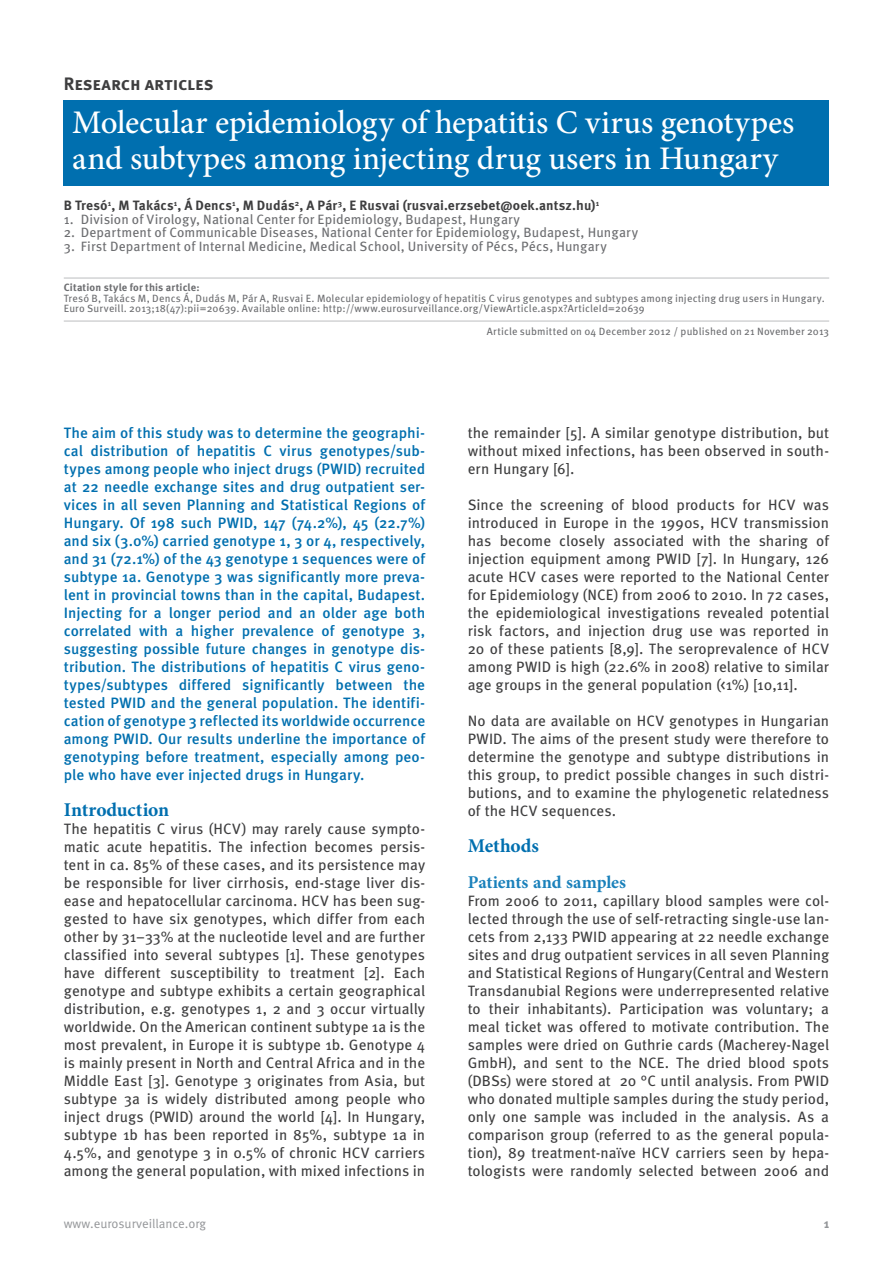
<style>
.page{position:relative;width:893px;height:1263px;background:#fff}
.page>*{position:absolute;margin:0;border:0;box-sizing:border-box;transform-origin:0 0}
.t1{font:500 33px/36px "Minion Pro";letter-spacing:-.005em;color:#fff}
.t2{font:700 19.5px "Minion Pro";color:#006faf}
.t3{font:700 18px "Minion Pro";letter-spacing:-.01em;color:#1a81bb}
.t4{font:700 18px "Meta Pro";color:#3e3e3f}
.t5{font:15px/18px "Meta Pro";letter-spacing:.005em;color:#3e3e3f;text-align:justify}
.t6{font:500 15px/18px "Meta Pro";color:#006faf;text-align:justify}
.t7{font:13.5px "Meta Pro";letter-spacing:.01em;color:#6c6d70}
.t8{font:700 13.5px "Meta Pro";letter-spacing:.005em;color:#3e3e3f}
.t9{font:12.75px "Meta Pro";color:#939598}
.t10{font:700 12.75px "Meta Pro";color:#939598}
.t11{font:10.5px/10.5px "Meta Pro";letter-spacing:.015em;color:#6c6d70}
.t12{font:700 10.5px "Meta Pro";letter-spacing:.015em;color:#6c6d70}
</style>
<div class="page">
<hr style="left:64px;top:278px;width:765px;height:1px;background:#bcbdc0">
<hr style="left:64px;top:321px;width:765px;height:1px;background:#bcbdc0">
<div style="left:64px;top:100px;width:765px;height:86px;background:#006faf"></div>
<p class="t4" style="left:64px;top:72px;width:151px">Research articles</p>
<h1 class="t1" style="left:72px;top:104px;width:724px">Molecular epidemiology of hepatitis C virus genotypes and subtypes among injecting drug users in Hungary</h1>
<p class="t8" style="left:64px;top:197px;width:537px">B Tresó<sup>1</sup>, M Takács<sup>1</sup>, Á Dencs<sup>1</sup>, M Dudás<sup>2</sup>, A Pár<sup>3</sup>, E Rusvai (rusvai.erzsebet@oek.antsz.hu)<sup>1</sup></p>
<p class="t7" style="left:64px;top:211px;width:458px">1. Division of Virology, National Center for Epidemiology, Budapest, Hungary</p>
<p class="t7" style="left:64px;top:224px;width:576px">2. Department of Communicable Diseases, National Center for Epidemiology, Budapest, Hungary</p>
<p class="t7" style="left:64px;top:238px;width:545px">3. First Department of Internal Medicine, Medical School, University of Pécs, Pécs, Hungary</p>
<p class="t12" style="left:64px;top:281px;width:137px">Citation style for this article:</p>
<p class="t11" style="left:64px;top:293px;width:763px">Tresó B, Takács M, Dencs Á, Dudás M, Pár A, Rusvai E. Molecular epidemiology of hepatitis C virus genotypes and subtypes among injecting drug users in Hungary.<br>Euro Surveill. 2013;18(47):pii=20639. Available online: http://www.eurosurveillance.org/ViewArticle.aspx?ArticleId=20639</p>
<p class="t11" style="left:487px;top:327px;width:344px">Article submitted on 04 December 2012 / published on 21 November 2013</p>
<p class="t6" style="left:64px;top:424px;width:363px">The aim of this study was to determine the geographi&shy;cal distribution of hepatitis C virus genotypes/sub&shy;types among people who inject drugs (PWID) recruited at 22 needle exchange sites and drug outpatient ser&shy;vices in all seven Planning and Statistical Regions of Hungary. Of 198 such PWID, 147 (74.2%), 45 (22.7%) and six (3.0%) carried genotype 1, 3 or 4, respectively, and 31 (72.1%) of the 43 genotype 1 sequences were of subtype 1a. Genotype 3 was significantly more preva&shy;lent in provincial towns than in the capital, Budapest.<br>Injecting for a longer period and an older age both correlated with a higher prevalence of genotype 3, suggesting possible future changes in genotype dis&shy;tribution. The distributions of hepatitis C virus geno&shy;types/subtypes differed significantly between the tested PWID and the general population. The identifi&shy;cation of genotype 3 reflected its worldwide occurrence among PWID. Our results underline the importance of genotyping before treatment, especially among peo&shy;ple who have ever injected drugs in Hungary.</p>
<h2 class="t2" style="left:64px;top:796px;width:107px">Introduction</h2>
<p class="t5" style="left:64px;top:820px;width:363px">The hepatitis C virus (HCV) may rarely cause sympto&shy;matic acute hepatitis. The infection becomes persis&shy;tent in ca. 85% of these cases, and its persistence may be responsible for liver cirrhosis, end-stage liver dis&shy;ease and hepatocellular carcinoma. HCV has been sug&shy;gested to have six genotypes, which differ from each other by 31–33% at the nucleotide level and are further classified into several subtypes [1]. These genotypes have different susceptibility to treatment [2]. Each genotype and subtype exhibits a certain geographical distribution, e.g. genotypes 1, 2 and 3 occur virtually worldwide. On the American continent subtype 1a is the most prevalent, in Europe it is subtype 1b. Genotype 4 is mainly present in North and Central Africa and in the Middle East [3]. Genotype 3 originates from Asia, but subtype 3a is widely distributed among people who inject drugs (PWID) around the world [4]. In Hungary, subtype 1b has been reported in 85%, subtype 1a in 4.5%, and genotype 3 in 0.5% of chronic HCV carriers among the general population, with mixed infections in</p>
<p class="t5" style="left:468px;top:424px;width:363px">the remainder [5]. A similar genotype distribution, but without mixed infections, has been observed in south&shy;ern Hungary [6].</p>
<p class="t5" style="left:468px;top:496px;width:363px">Since the screening of blood products for HCV was introduced in Europe in the 1990s, HCV transmission has become closely associated with the sharing of injection equipment among PWID [7]. In Hungary, 126 acute HCV cases were reported to the National Center for Epidemiology (NCE) from 2006 to 2010. In 72 cases, the epidemiological investigations revealed potential risk factors, and injection drug use was reported in 20 of these patients [8,9]. The seroprevalence of HCV among PWID is high (22.6% in 2008) relative to similar age groups in the general population (&lt;1%) [10,11].</p>
<p class="t5" style="left:468px;top:712px;width:363px">No data are available on HCV genotypes in Hungarian PWID. The aims of the present study were therefore to determine the genotype and subtype distributions in this group, to predict possible changes in such distri&shy;butions, and to examine the phylogenetic relatedness of the HCV sequences.</p>
<h2 class="t2" style="left:468px;top:832px;width:73px">Methods</h2>
<p class="t3" style="left:468px;top:869px;width:160px">Patients and samples</p>
<p class="t5" style="left:468px;top:892px;width:363px">From 2006 to 2011, capillary blood samples were col&shy;lected through the use of self-retracting single-use lan&shy;cets from 2,133 PWID appearing at 22 needle exchange sites and drug outpatient services in all seven Planning and Statistical Regions of Hungary(Central and Western Transdanubial Regions were underrepresented relative to their inhabitants). Participation was voluntary; a meal ticket was offered to motivate contribution. The samples were dried on Guthrie cards (Macherey-Nagel GmbH), and sent to the NCE. The dried blood spots (DBSs) were stored at 20 °C until analysis. From PWID who donated multiple samples during the study period, only one sample was included in the analysis. As a comparison group (referred to as the general popula&shy;tion), 89 treatment-naïve HCV carriers seen by hepa&shy;tologists were randomly selected between 2006 and</p>
<p class="t9" style="left:64px;top:1215px;width:144px">www.eurosurveillance.org</p>
<p class="t10" style="left:824px;top:1215px;width:7px">1</p>
</div>
